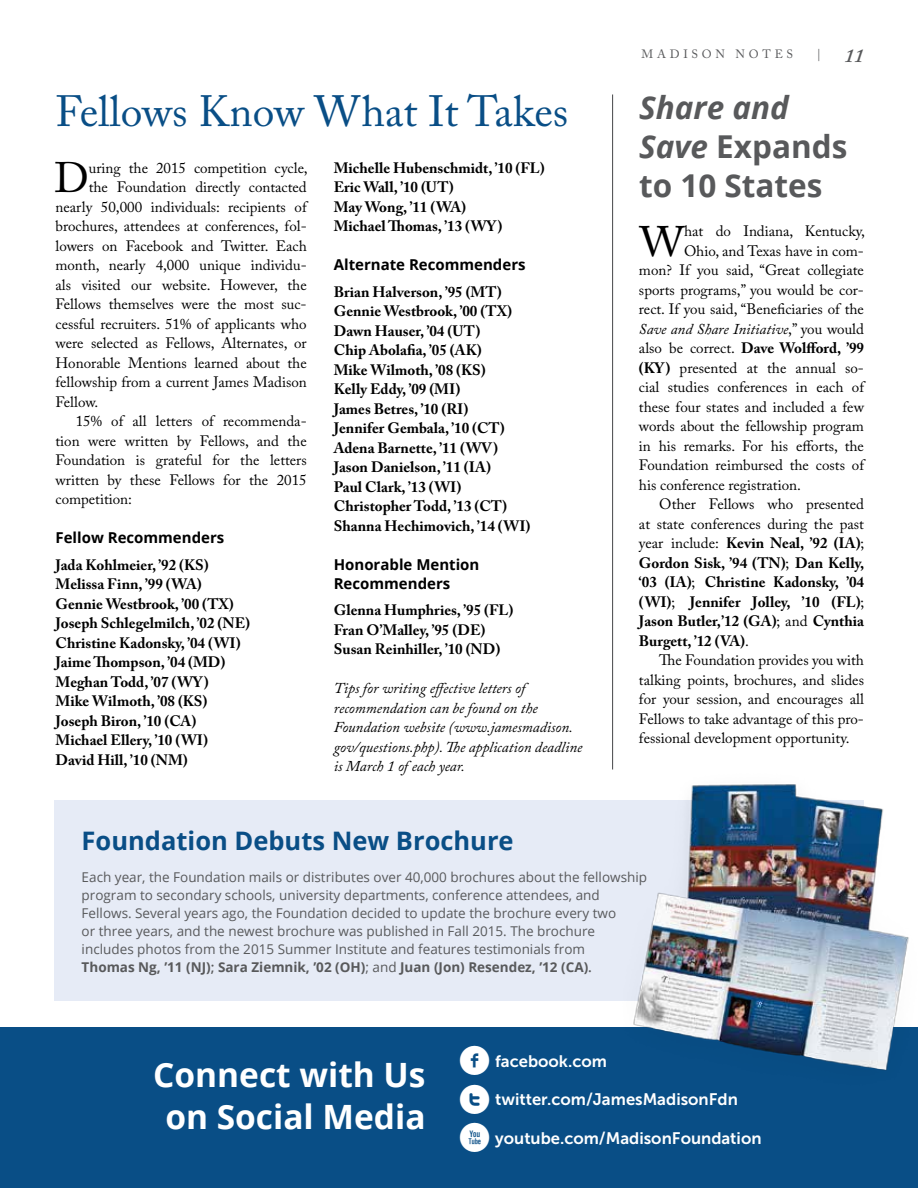
<style>
.page{position:relative;width:918px;height:1188px;background:#fff}
.page>*{position:absolute;margin:0;border:0;box-sizing:border-box;transform-origin:0 0}
.t1{font:43.5px "Adobe Caslon Pro";letter-spacing:-.015em;color:#094e86}
.t2{font:42.45px "Adobe Caslon Pro";color:#000}
.t3{font:41.55px "Socialico";color:#fff}
.t4{font:700 33.45px/41.8px "Open Sans";color:#fff;text-align:center}
.t5{font:700 31.5px/39px "Open Sans";color:#58595b}
.t6{font:700 25.5px "Open Sans";color:#094e86}
.t7{font:italic 600 19.5px "Adobe Caslon Pro";color:#58595b}
.t8{font:16.65px "Museo Sans 700";color:#fff}
.t9{font:15px "Adobe Caslon Pro";color:#000}
.t10{font:700 15px/19.5px "Adobe Caslon Pro";color:#000}
.t11{font:italic 15px/19.5px "Adobe Caslon Pro";color:#000}
.t12{font:700 15px/19.5px "Open Sans";color:#000}
.t13{font:13.5px/18px "Open Sans";color:#58595b}
.t14{font:12px "Adobe Caslon Pro";letter-spacing:.315em;color:#58595b}
.s1{font-style:italic}
.s2{font-style:normal}
.s3{font-weight:400}
.s4{font-weight:700}
.s5{font-weight:600}
</style>
<div class="page">
<div style="left:0;top:1027px;width:918px;height:161px;background:#094e86"></div>
<hr style="left:612px;top:94px;width:1px;height:676px;background:#58595b">
<div style="left:55px;top:800px;width:809px;height:200px;background:#e6ebf6"></div>
<img style="left:601px;top:767px;width:308px;height:303px">
<h1 class="t1" style="left:56px;top:86px;width:514px">Fellows Know What It Takes</h1>
<h2 class="t2" style="left:54px;top:153px;width:36px">D</h2>
<p class="t9" style="left:89px;top:159px;width:221px">uring the 2015 competition cycle,</p>
<p class="t10" style="left:334px;top:158px;width:213px">Michelle Hubenschmidt, ’10 (FL)<br>Eric Wall, ’10 (UT)<br>May Wong, ’11 (WA)<br>Michael Thomas, ’13 (WY)</p>
<p class="t12" style="left:334px;top:255px;width:193px">Alternate Recommenders</p>
<p class="t10" style="left:334px;top:282px;width:198px">Brian Halverson, ’95 (MT)<br>Gennie Westbrook, ’00 (TX)<br>Dawn Hauser, ’04 (UT)<br>Chip Abolafia, ’05 (AK)<br>Mike Wilmoth, ’08 (KS)<br>Kelly Eddy, ’09 (MI)<br>James Betres, ’10 (RI)<br>Jennifer Gembala, ’10 (CT)<br>Adena Barnette, ’11 (WV)<br>Jason Danielson, ’11 (IA)<br>Paul Clark, ’13 (WI)<br>Christopher Todd, ’13 (CT)<br>Shanna Hechimovich, ’14 (WI)</p>
<p class="t12" style="left:334px;top:554px;width:147px">Honorable Mention<br>Recommenders</p>
<p class="t10" style="left:334px;top:601px;width:181px">Glenna Humphries, ’95 (FL)<br>Fran O’Malley, ’95 (DE)<br>Susan Reinhiller, ’10 (ND)</p>
<p class="t11" style="left:334px;top:679px;width:250px">Tips for writing effective letters of recommendation can be found on the Foundation website (www.jamesmadison. gov/questions.php). The application deadline is March 1 of each year.</p>
<p class="t9" style="left:89px;top:179px;width:220px">the Foundation directly contacted</p>
<p class="t9" style="left:56px;top:198px;width:255px">nearly 50,000 individuals: recipients of</p>
<p class="t9" style="left:56px;top:218px;width:253px">brochures, attendees at conferences, fol-</p>
<p class="t9" style="left:56px;top:237px;width:253px">lowers on Facebook and Twitter. Each</p>
<p class="t9" style="left:56px;top:257px;width:253px">month, nearly 4,000 unique individu-</p>
<p class="t9" style="left:56px;top:276px;width:253px">als visited our website. However, the</p>
<p class="t9" style="left:56px;top:296px;width:253px">Fellows themselves were the most suc-</p>
<p class="t9" style="left:56px;top:315px;width:253px">cessful recruiters. 51% of applicants who</p>
<p class="t9" style="left:56px;top:335px;width:253px">were selected as Fellows, Alternates, or</p>
<p class="t9" style="left:56px;top:354px;width:253px">Honorable Mentions learned about the</p>
<p class="t9" style="left:56px;top:374px;width:253px">fellowship from a current James Madison</p>
<p class="t9" style="left:56px;top:393px;width:44px">Fellow.</p>
<p class="t9" style="left:76px;top:413px;width:233px">15% of all letters of recommenda-</p>
<p class="t9" style="left:56px;top:432px;width:253px">tion were written by Fellows, and the</p>
<p class="t9" style="left:56px;top:452px;width:253px">Foundation is grateful for the letters</p>
<p class="t9" style="left:56px;top:471px;width:253px">written by these Fellows for the 2015</p>
<p class="t9" style="left:56px;top:491px;width:78px">competition:</p>
<p class="t12" style="left:56px;top:528px;width:170px">Fellow Recommenders</p>
<p class="t10" style="left:56px;top:555px;width:196px">Jada Kohlmeier, ’92 (KS)<br>Melissa Finn, ’99 (WA)<br>Gennie Westbrook, ’00 (TX)<br>Joseph Schlegelmilch, ’02 (NE)<br>Christine Kadonsky, ’04 (WI)<br>Jaime Thompson, ’04 (MD)<br>Meghan Todd, ’07 (WY)<br>Mike Wilmoth, ’08 (KS)<br>Joseph Biron, ’10 (CA)<br>Michael Ellery, ’10 (WI)<br>David Hill, ’10 (NM)</p>
<p class="t14" style="left:642px;top:47px;width:153px">MADISON NOTES</p>
<h3 class="t7" style="left:817px;top:44px;width:49px"><sup>|</sup> 11</h3>
<h3 class="t5" style="left:639px;top:87px;width:210px"><span class="s1">Share and<br>Save</span> Expands to 10 States</h3>
<h2 class="t2" style="left:640px;top:216px;width:46px">W</h2>
<p class="t9" style="left:684px;top:222px;width:182px">hat do Indiana, Kentucky,</p>
<p class="t9" style="left:684px;top:242px;width:181px">Ohio, and Texas have in com-</p>
<p class="t9" style="left:639px;top:261px;width:227px">mon? If you said, “Great collegiate</p>
<p class="t9" style="left:639px;top:281px;width:226px">sports programs,” you would be cor-</p>
<p class="t9" style="left:639px;top:300px;width:227px">rect. If you said, “Beneficiaries of the</p>
<p class="t11" style="left:639px;top:319px;width:226px">Save and Share Initiative<span class="s2">,” you would</span></p>
<p class="t10" style="left:639px;top:338px;width:227px"><span class="s3">also be correct.</span> Dave Wolfford, ’99</p>
<p class="t9" style="left:639px;top:359px;width:227px"><span class="s4">(KY)</span> presented at the annual so-</p>
<p class="t9" style="left:639px;top:378px;width:228px">cial studies conferences in each of</p>
<p class="t9" style="left:639px;top:398px;width:227px">these four states and included a few</p>
<p class="t9" style="left:639px;top:417px;width:226px">words about the fellowship program</p>
<p class="t9" style="left:639px;top:437px;width:227px">in his remarks. For his efforts, the</p>
<p class="t9" style="left:639px;top:456px;width:228px">Foundation reimbursed the costs of</p>
<p class="t9" style="left:639px;top:476px;width:163px">his conference registration.</p>
<p class="t9" style="left:659px;top:495px;width:206px">Other Fellows who presented</p>
<p class="t9" style="left:639px;top:515px;width:227px">at state conferences during the past</p>
<p class="t10" style="left:639px;top:533px;width:227px"><span class="s3">year include:</span> Kevin Neal, ’92 (IA)<span class="s3">;</span></p>
<p class="t10" style="left:639px;top:553px;width:227px">Gordon Sisk, ’94 (TN)<span class="s3">;</span> Dan Kelly,</p>
<p class="t10" style="left:639px;top:572px;width:227px">‘03 (IA)<span class="s3">;</span> Christine Kadonsky, ’04</p>
<p class="t10" style="left:639px;top:592px;width:227px">(WI)<span class="s3">;</span> Jennifer Jolley, ’10 (FL)<span class="s3">;</span></p>
<p class="t10" style="left:639px;top:611px;width:227px">Jason Butler,’12 (GA)<span class="s3">; and</span> Cynthia</p>
<p class="t10" style="left:639px;top:631px;width:111px">Burgett, ’12 (VA)<span class="s3">.</span></p>
<p class="t9" style="left:659px;top:651px;width:206px">The Foundation provides you with</p>
<p class="t9" style="left:639px;top:671px;width:227px">talking points, brochures, and slides</p>
<p class="t9" style="left:639px;top:690px;width:226px">for your session, and encourages all</p>
<p class="t9" style="left:639px;top:710px;width:227px">Fellows to take advantage of this pro-</p>
<p class="t9" style="left:639px;top:729px;width:212px">fessional development opportunity.</p>
<h3 class="t6" style="left:82px;top:823px;width:434px">Foundation Debuts New Brochure</h3>
<p class="t13" style="left:82px;top:867px;width:567px">Each year, the Foundation mails or distributes over 40,000 brochures about the fellowship program to secondary schools, university departments, conference attendees, and Fellows. Several years ago, the Foundation decided to update the brochure every two<br>or three years, and the newest brochure was published in Fall 2015. The brochure includes photos from the 2015 Summer Institute and features testimonials from<br><span class="s4">Thomas Ng, ’11 (NJ)</span><span class="s5">;</span> <span class="s4">Sara Ziemnik, ’02 (OH)</span>; and <span class="s4">Juan (Jon) Resendez, ’12 (CA)</span><span class="s5">.</span></p>
<h3 class="t4" style="left:153px;top:1053px;width:274px">Connect with Us on Social Media</h3>
<h3 class="t3" style="left:458px;top:1036px;width:35px">f</h3>
<p class="t8" style="left:495px;top:1052px;width:113px">facebook.com</p>
<h3 class="t3" style="left:458px;top:1075px;width:35px">t</h3>
<p class="t8" style="left:495px;top:1090px;width:244px">twitter.com/JamesMadisonFdn</p>
<h3 class="t3" style="left:458px;top:1114px;width:35px">x</h3>
<p class="t8" style="left:495px;top:1129px;width:268px">youtube.com/MadisonFoundation</p>
</div>
